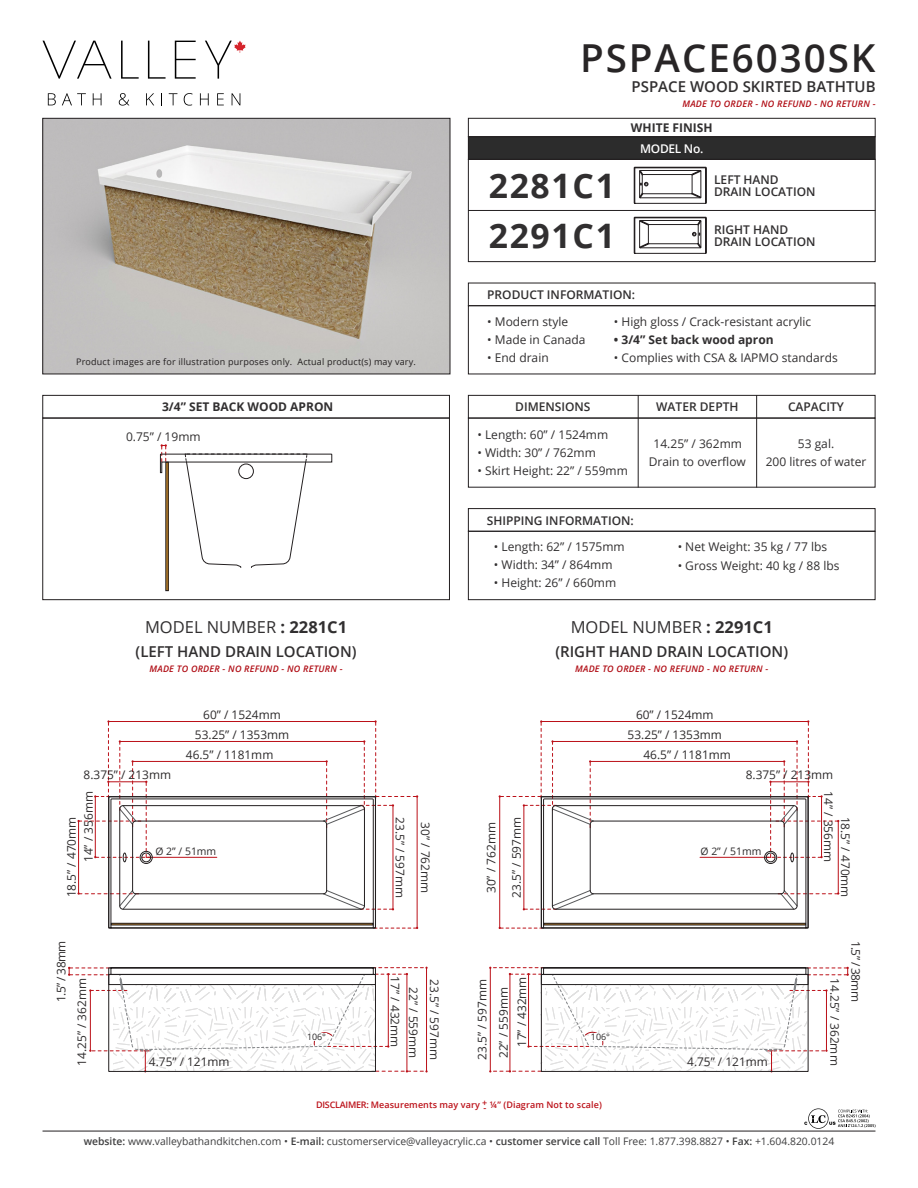
<style>
.page{position:relative;width:918px;height:1188px;background:#fff}
.page>*{position:absolute;margin:0;border:0;box-sizing:border-box;transform-origin:0 0}
.t1{font:600 38.55px "Open Sans";letter-spacing:.05em;color:#282526}
.t2{font:700 33.75px "Open Sans";letter-spacing:.05em;color:#312f30}
.t3{font:16.5px "Open Sans";color:#312f30}
.t4{font:600 15px "Open Sans";color:#312f30}
.t5{font:12px "Open Sans";color:#312f30}
.t6{font:600 12px "Open Sans";color:#312f30}
.t7{font:700 12px "Open Sans";color:#312f30}
.t8{font:600 12px "Open Sans";letter-spacing:-.025em;color:#fff}
.t9{font:11.85px "Open Sans";color:#2e2b2c}
.t10{font:10.35px "Open Sans";color:#3e3e3f}
.t11{font:10.35px "Open Sans";color:#2e2b2c}
.t12{font:italic 600 9px "Open Sans";letter-spacing:.025em;color:#b00d15}
.t13{font:9px "Open Sans";letter-spacing:.02em;color:#231f20}
.t14{font:600 9px "Open Sans";letter-spacing:.01em;color:#bb1018}
.t15{font:8.85px "Open Sans";color:#2b292a}
.s1{font-weight:700}
.s2{font-weight:600}
</style>
<div class="page">
<svg style="left:634px;top:167px;width:73px;height:37px"></svg>
<svg style="left:634px;top:217px;width:73px;height:37px"></svg>
<hr style="left:417px;top:796px;width:1px;height:132px;background:#bb1018">
<svg style="left:376px;top:927px;width:42px;height:2px"></svg>
<svg style="left:77px;top:720px;width:341px;height:190px"></svg>
<svg style="left:108px;top:798px;width:268px;height:131px"></svg>
<div style="left:132px;top:821px;width:195px;height:73px;border:1px solid #231f20;border-radius:3px"></div>
<div style="left:108px;top:796px;width:268px;height:132px;border:1px solid #231f20"></div>
<hr style="left:499px;top:796px;width:1px;height:132px;background:#bb1018">
<svg style="left:499px;top:927px;width:42px;height:2px"></svg>
<svg style="left:499px;top:720px;width:340px;height:190px"></svg>
<svg style="left:541px;top:798px;width:268px;height:131px"></svg>
<div style="left:590px;top:821px;width:195px;height:73px;border:1px solid #231f20;border-radius:3px"></div>
<div style="left:541px;top:796px;width:268px;height:132px;border:1px solid #231f20"></div>
<svg style="left:68px;top:967px;width:360px;height:106px"></svg>
<svg style="left:489px;top:967px;width:360px;height:106px"></svg>
<div style="left:307px;top:1033px;width:19px;height:8px;background:#fff"></div>
<div style="left:591px;top:1033px;width:19px;height:7px;background:#fff"></div>
<svg style="left:48px;top:93px;width:8px;height:12px"></svg>
<svg style="left:62px;top:93px;width:24px;height:12px"></svg>
<svg style="left:93px;top:93px;width:8px;height:12px"></svg>
<svg style="left:119px;top:93px;width:10px;height:13px"></svg>
<svg style="left:146px;top:93px;width:8px;height:12px"></svg>
<svg style="left:161px;top:93px;width:1px;height:12px"></svg>
<svg style="left:169px;top:93px;width:8px;height:12px"></svg>
<svg style="left:184px;top:93px;width:9px;height:13px"></svg>
<svg style="left:200px;top:93px;width:9px;height:12px"></svg>
<svg style="left:217px;top:93px;width:7px;height:12px"></svg>
<svg style="left:232px;top:93px;width:8px;height:12px"></svg>
<svg style="left:43px;top:41px;width:69px;height:38px"></svg>
<svg style="left:121px;top:41px;width:18px;height:38px"></svg>
<svg style="left:148px;top:41px;width:18px;height:38px"></svg>
<svg style="left:175px;top:41px;width:21px;height:38px"></svg>
<svg style="left:205px;top:41px;width:41px;height:38px"></svg>
<svg style="left:804px;top:1108px;width:72px;height:21px"></svg>
<hr style="left:43px;top:1131px;width:832px;height:1px;background:#231f20">
<img style="left:44px;top:120px;width:404px;height:252px">
<div style="left:42px;top:118px;width:408px;height:256px;border:1px solid #231f20"></div>
<hr style="left:638px;top:395px;width:1px;height:93px;background:#231f20">
<hr style="left:756px;top:395px;width:1px;height:93px;background:#231f20">
<div style="left:468px;top:418px;width:407px;height:70px;border:1px solid #231f20"></div>
<div style="left:468px;top:395px;width:407px;height:23px;border:1px solid #231f20"></div>
<div style="left:468px;top:531px;width:407px;height:69px;border:1px solid #231f20"></div>
<div style="left:468px;top:508px;width:407px;height:24px;border:1px solid #231f20"></div>
<div style="left:468px;top:283px;width:407px;height:23px;border:1px solid #231f20"></div>
<div style="left:42px;top:418px;width:408px;height:182px;border:1px solid #231f20"></div>
<div style="left:42px;top:395px;width:408px;height:23px;border:1px solid #231f20"></div>
<div style="left:166px;top:462px;width:3px;height:129px;border:1px solid #231f20"></div>
<svg style="left:160px;top:444px;width:172px;height:124px"></svg>
<div style="left:468px;top:137px;width:407px;height:22px;background:#2c2c2c"></div>
<div style="left:468px;top:118px;width:408px;height:19px;border:1px solid #231f20"></div>
<div style="left:468px;top:159px;width:408px;height:103px;border:1px solid #231f20"></div>
<hr style="left:468px;top:210px;width:408px;height:1px;background:#231f20">
<p class="t1" style="left:580px;top:32px;width:297px">PSPACE6030SK</p>
<p class="t4" style="left:632px;top:76px;width:245px">PSPACE WOOD SKIRTED BATHTUB</p>
<p class="t12" style="left:682px;top:98px;width:195px">MADE TO ORDER - NO REFUND - NO RETURN -</p>
<p class="t7" style="left:631px;top:119px;width:83px">WHITE FINISH</p>
<p class="t13" style="left:76px;top:355px;width:341px">Product images are for illustration purposes only. Actual product(s) may vary.</p>
<p class="t7" style="left:162px;top:398px;width:173px">3/4” SET BACK WOOD APRON</p>
<p class="t5" style="left:126px;top:429px;width:76px">0.75” / 19mm</p>
<p class="t2" style="left:489px;top:162px;width:128px">2281C1</p>
<p class="t2" style="left:489px;top:212px;width:128px">2291C1</p>
<p class="t8" style="left:640px;top:140px;width:65px">MODEL No.</p>
<p class="t6" style="left:714px;top:172px;width:66px">LEFT HAND</p>
<p class="t6" style="left:714px;top:183px;width:103px">DRAIN LOCATION</p>
<p class="t6" style="left:714px;top:222px;width:76px">RIGHT HAND</p>
<p class="t6" style="left:714px;top:233px;width:103px">DRAIN LOCATION</p>
<p class="t6" style="left:487px;top:286px;width:149px">PRODUCT INFORMATION:</p>
<p class="t5" style="left:487px;top:314px;width:82px">• Modern style</p>
<p class="t5" style="left:487px;top:332px;width:100px">• Made in Canada</p>
<p class="t5" style="left:487px;top:350px;width:63px">• End drain</p>
<p class="t5" style="left:614px;top:314px;width:199px">• High gloss / Crack-resistant acrylic</p>
<p class="t7" style="left:614px;top:332px;width:161px">• 3/4” Set back wood apron</p>
<p class="t5" style="left:614px;top:350px;width:225px">• Complies with CSA &amp; IAPMO standards</p>
<p class="t6" style="left:515px;top:399px;width:77px">DIMENSIONS</p>
<p class="t5" style="left:477px;top:427px;width:132px">• Length: 60” / 1524mm</p>
<p class="t5" style="left:477px;top:445px;width:120px">• Width: 30” / 762mm</p>
<p class="t5" style="left:477px;top:463px;width:152px">• Skirt Height: 22” / 559mm</p>
<p class="t6" style="left:487px;top:512px;width:149px">SHIPPING INFORMATION:</p>
<p class="t5" style="left:494px;top:538px;width:132px">• Length: 62” / 1575mm</p>
<p class="t5" style="left:494px;top:556px;width:120px">• Width: 34” / 864mm</p>
<p class="t5" style="left:494px;top:574px;width:124px">• Height: 26” / 660mm</p>
<p class="t6" style="left:656px;top:399px;width:84px">WATER DEPTH</p>
<p class="t6" style="left:788px;top:399px;width:58px">CAPACITY</p>
<p class="t5" style="left:654px;top:436px;width:90px">14.25” / 362mm</p>
<p class="t5" style="left:649px;top:454px;width:99px">Drain to overflow</p>
<p class="t5" style="left:798px;top:436px;width:38px">53 gal.</p>
<p class="t5" style="left:766px;top:454px;width:102px">200 litres of water</p>
<p class="t5" style="left:678px;top:538px;width:151px">• Net Weight: 35 kg / 77 lbs</p>
<p class="t5" style="left:678px;top:557px;width:163px">• Gross Weight: 40 kg / 88 lbs</p>
<p class="t3" style="left:145px;top:616px;width:204px">MODEL NUMBER <span class="s1">: 2281C1</span></p>
<p class="t3" style="left:571px;top:616px;width:204px">MODEL NUMBER <span class="s1">: 2291C1</span></p>
<p class="t4" style="left:136px;top:641px;width:222px">(LEFT HAND DRAIN LOCATION)</p>
<p class="t4" style="left:555px;top:641px;width:234px">(RIGHT HAND DRAIN LOCATION)</p>
<p class="t12" style="left:150px;top:662px;width:195px">MADE TO ORDER - NO REFUND - NO RETURN -</p>
<p class="t12" style="left:575px;top:662px;width:195px">MADE TO ORDER - NO REFUND - NO RETURN -</p>
<p class="t9" style="left:203px;top:706px;width:79px">60” / 1524mm</p>
<p class="t9" style="left:636px;top:706px;width:79px">60” / 1524mm</p>
<p class="t9" style="left:195px;top:727px;width:96px">53.25” / 1353mm</p>
<p class="t9" style="left:628px;top:727px;width:96px">53.25” / 1353mm</p>
<p class="t9" style="left:186px;top:746px;width:89px">46.5” / 1181mm</p>
<p class="t9" style="left:643px;top:746px;width:89px">46.5” / 1181mm</p>
<p class="t9" style="left:84px;top:766px;width:89px">8.375” / 213mm</p>
<p class="t9" style="left:746px;top:766px;width:89px">8.375” / 213mm</p>
<p class="t9" style="left:63px;top:897px;width:82px;rotate:-90deg">18.5” / 470mm</p>
<p class="t9" style="left:80px;top:862px;width:72px;rotate:-90deg">14” / 356mm</p>
<p class="t11" style="left:155px;top:844px;width:62px">Ø 2” / 51mm</p>
<p class="t9" style="left:408px;top:817px;width:82px;rotate:90deg">23.5” / 597mm</p>
<p class="t9" style="left:434px;top:822px;width:72px;rotate:90deg">30” / 762mm</p>
<p class="t9" style="left:483px;top:893px;width:72px;rotate:-90deg">30” / 762mm</p>
<p class="t9" style="left:509px;top:898px;width:82px;rotate:-90deg">23.5” / 597mm</p>
<p class="t11" style="left:701px;top:844px;width:62px">Ø 2” / 51mm</p>
<p class="t9" style="left:837px;top:791px;width:72px;rotate:90deg">14” / 356mm</p>
<p class="t9" style="left:854px;top:817px;width:82px;rotate:90deg">18.5” / 470mm</p>
<p class="t9" style="left:53px;top:1002px;width:63px;rotate:-90deg">1.5” / 38mm</p>
<p class="t9" style="left:74px;top:1066px;width:89px;rotate:-90deg">14.25” / 362mm</p>
<p class="t9" style="left:149px;top:1054px;width:82px">4.75” / 121mm</p>
<p class="t9" style="left:514px;top:1047px;width:72px;rotate:-90deg">17” / 432mm</p>
<p class="t9" style="left:843px;top:978px;width:89px;rotate:90deg">14.25” / 362mm</p>
<p class="t9" style="left:403px;top:976px;width:72px;rotate:90deg">17” / 432mm</p>
<p class="t9" style="left:422px;top:987px;width:72px;rotate:90deg">22” / 559mm</p>
<p class="t9" style="left:443px;top:979px;width:82px;rotate:90deg">23.5” / 597mm</p>
<p class="t9" style="left:474px;top:1060px;width:82px;rotate:-90deg">23.5” / 597mm</p>
<p class="t9" style="left:495px;top:1058px;width:72px;rotate:-90deg">22” / 559mm</p>
<p class="t15" style="left:307px;top:1031px;width:21px">106°</p>
<p class="t15" style="left:591px;top:1030px;width:21px">106°</p>
<p class="t9" style="left:687px;top:1054px;width:82px">4.75” / 121mm</p>
<p class="t9" style="left:864px;top:941px;width:63px;rotate:90deg">1.5” / 38mm</p>
<p class="t14" style="left:482px;top:1097px;width:7px">+</p>
<p class="t14" style="left:316px;top:1098px;width:287px">DISCLAIMER: Measurements may vary ¼” (Diagram Not to scale)</p>
<p class="t14" style="left:483px;top:1101px;width:4px">-</p>
<p class="t10" style="left:84px;top:1134px;width:752px"><span class="s2">website:</span> www.valleybathandkitchen.com • <span class="s2">E-mail:</span> customerservice@valleyacrylic.ca • <span class="s2">customer service call</span> Toll Free: 1.877.398.8827 • <span class="s2">Fax:</span> +1.604.820.0124</p>
</div>
